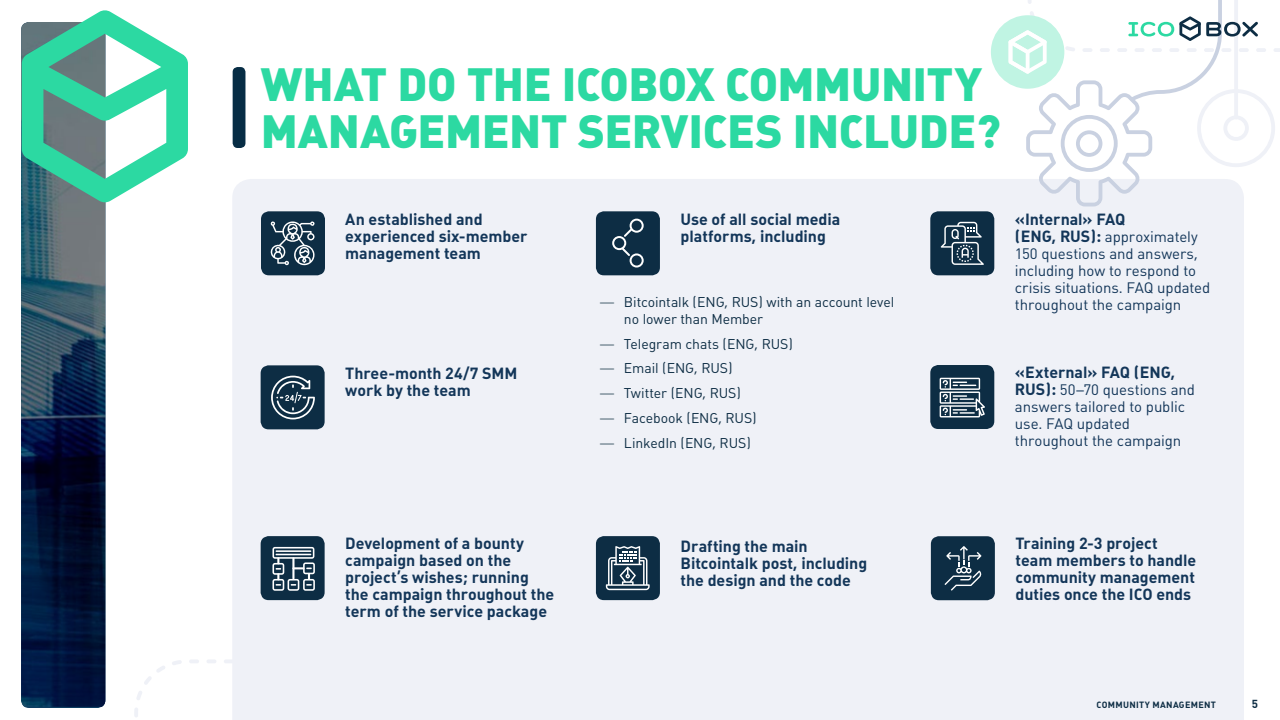
<style>
.page{position:relative;width:1280px;height:720px;background:#fff}
.page>*{position:absolute;margin:0;border:0;box-sizing:border-box;transform-origin:0 0}
.t1{font:900 46px/48px "Plumb";letter-spacing:-.01em;color:#2cd9a2}
.t2{font:700 16px/17px "Plumb";color:#133659}
.t3{font:15px/17px "Plumb";letter-spacing:-.005em;color:#133659}
.t4{font:14px/16.8px "Plumb";letter-spacing:-.005em;color:#0d2d44}
.t5{font:700 11.5px "Plumb";color:#0d2d44}
.t6{font:700 9px "Plumb";letter-spacing:.035em;color:#0d2d44}
.s1{font-weight:700;font-size:16px}
.s2{font-family:"Plumb Condensed";font-weight:700;color:#8696a1}
</style>
<div class="page">
<img style="left:21px;top:26px;width:84px;height:681px">
<svg style="left:22px;top:10px;width:166px;height:193px"></svg>
<div style="left:232px;top:179px;width:1012px;height:541px;background:#eff1f7"></div>
<div style="left:233px;top:67px;width:12px;height:81px;background:#072d45;border-radius:5px"></div>
<div style="left:261px;top:211px;width:64px;height:64px;background:#0d2d44;border-radius:8px"></div>
<div style="left:596px;top:211px;width:64px;height:64px;background:#0d2d44;border-radius:8px"></div>
<div style="left:930px;top:211px;width:64px;height:64px;background:#0d2d44;border-radius:8px"></div>
<div style="left:261px;top:536px;width:64px;height:64px;background:#0d2d44;border-radius:8px"></div>
<div style="left:596px;top:536px;width:64px;height:64px;background:#0d2d44;border-radius:8px"></div>
<div style="left:931px;top:536px;width:64px;height:64px;background:#0d2d44;border-radius:8px"></div>
<div style="left:261px;top:365px;width:64px;height:64px;background:#0d2d44;border-radius:8px"></div>
<div style="left:930px;top:365px;width:64px;height:64px;background:#0d2d44;border-radius:8px"></div>
<svg style="left:270px;top:221px;width:45px;height:45px"></svg>
<svg style="left:271px;top:375px;width:44px;height:44px"></svg>
<svg style="left:612px;top:219px;width:32px;height:49px"></svg>
<svg style="left:606px;top:546px;width:44px;height:44px"></svg>
<svg style="left:940px;top:378px;width:45px;height:39px"></svg>
<svg style="left:941px;top:222px;width:43px;height:43px"></svg>
<svg style="left:944px;top:546px;width:38px;height:45px"></svg>
<div style="left:991px;top:15px;width:73px;height:74px;background:#c0f4e3;border-radius:50%"></div>
<svg style="left:137px;top:691px;width:5px;height:9px"></svg>
<svg style="left:172px;top:660px;width:10px;height:5px"></svg>
<svg style="left:144px;top:666px;width:21px;height:19px"></svg>
<hr style="left:206px;top:659px;width:10px;height:4px;background:#eff1f7;border-radius:2px">
<hr style="left:189px;top:659px;width:10px;height:4px;background:#eff1f7;border-radius:2px">
<hr style="left:224px;top:659px;width:10px;height:4px;background:#eff1f7;border-radius:2px">
<svg style="left:134px;top:708px;width:4px;height:9px"></svg>
<hr style="left:293px;top:659px;width:10px;height:4px;background:#eff1f7;border-radius:2px">
<hr style="left:380px;top:659px;width:10px;height:4px;background:#eff1f7;border-radius:2px">
<hr style="left:415px;top:659px;width:10px;height:4px;background:#eff1f7;border-radius:2px">
<svg style="left:398px;top:659px;width:9px;height:4px"></svg>
<hr style="left:432px;top:659px;width:10px;height:4px;background:#eff1f7;border-radius:2px">
<hr style="left:259px;top:659px;width:10px;height:4px;background:#eff1f7;border-radius:2px">
<hr style="left:276px;top:659px;width:10px;height:4px;background:#eff1f7;border-radius:2px">
<hr style="left:311px;top:659px;width:10px;height:4px;background:#eff1f7;border-radius:2px">
<hr style="left:363px;top:659px;width:10px;height:4px;background:#eff1f7;border-radius:2px">
<hr style="left:241px;top:659px;width:10px;height:4px;background:#eff1f7;border-radius:2px">
<hr style="left:345px;top:659px;width:10px;height:4px;background:#eff1f7;border-radius:2px">
<hr style="left:328px;top:659px;width:10px;height:4px;background:#eff1f7;border-radius:2px">
<svg style="left:272px;top:547px;width:43px;height:44px"></svg>
<svg style="left:1009px;top:0;width:271px;height:206px"></svg>
<h1 class="t1" style="left:261px;top:59px;width:742px">WHAT DO THE ICOBOX COMMUNITY<br>MANAGEMENT SERVICES INCLUDE?</h1>
<p class="t2" style="left:345px;top:211px;width:184px">An established and experienced six-member management team</p>
<p class="t2" style="left:680px;top:211px;width:161px">Use of all social media platforms, including</p>
<p class="t2" style="left:1015px;top:211px;width:112px">«Internal» FAQ</p>
<p class="t3" style="left:1015px;top:228px;width:197px"><span class="s1">(ENG, RUS):</span> approximately<br>150 questions and answers, including how to respond to crisis situations. FAQ updated throughout the campaign</p>
<p class="t4" style="left:624px;top:294px;width:272px;text-indent:-24px"><span class="s2">—</span> Bitcointalk (ENG, RUS) with an account level no lower than Member</p>
<p class="t4" style="left:600px;top:335px;width:194px"><span class="s2">—</span> Telegram chats (ENG, RUS)</p>
<p class="t4" style="left:600px;top:360px;width:134px"><span class="s2">—</span> Email (ENG, RUS)</p>
<p class="t4" style="left:600px;top:385px;width:142px"><span class="s2">—</span> Twitter (ENG, RUS)</p>
<p class="t4" style="left:600px;top:410px;width:158px"><span class="s2">—</span> Facebook (ENG, RUS)</p>
<p class="t4" style="left:600px;top:435px;width:152px"><span class="s2">—</span> LinkedIn (ENG, RUS)</p>
<p class="t2" style="left:345px;top:364px;width:174px">Three-month 24/7 SMM work by the team</p>
<p class="t2" style="left:1015px;top:363px;width:162px">«External» FAQ (ENG,</p>
<p class="t3" style="left:1015px;top:381px;width:182px"><span class="s1">RUS):</span> 50–70 questions and answers tailored to public use. FAQ updated throughout the campaign</p>
<p class="t2" style="left:345px;top:535px;width:210px">Development of a bounty campaign based on the project’s wishes; running the campaign throughout the term of the service package</p>
<p class="t2" style="left:681px;top:538px;width:188px">Drafting the main<br>Bitcointalk post, including the design and the code</p>
<p class="t2" style="left:1016px;top:535px;width:182px">Training 2-3 project team members to handle community management duties once the ICO ends</p>
<p class="t6" style="left:1097px;top:700px;width:121px">COMMUNITY MANAGEMENT</p>
<p class="t5" style="left:1252px;top:697px;width:8px">5</p>
</div>
